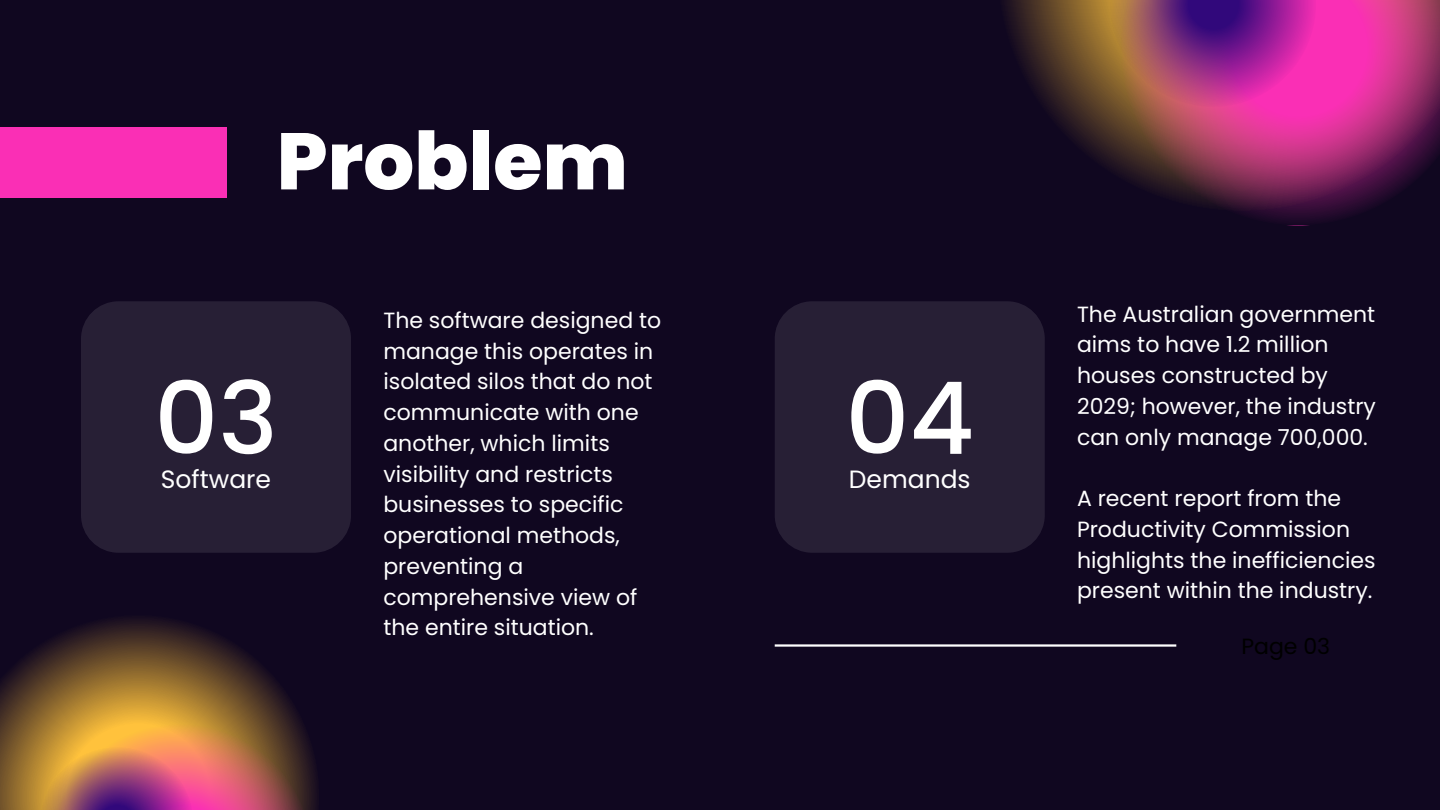
<style>
.page{position:relative;width:1440px;height:810px;background:#100720}
.page>*{position:absolute;margin:0;border:0;box-sizing:border-box;transform-origin:0 0}
.t1{font:500 100px "Poppins";color:#fff}
.t2{font:800 80px "Poppins";color:#fff}
.t3{font:25px "Poppins";color:#fff}
.t4{font:22px/30.8px "Poppins";color:#fff}
.t5{font:22px "Poppins";color:#000}
</style>
<div class="page">
<div style="left:0;top:127px;width:227px;height:70px;background:#fa2fb5"></div>
<div style="left:81px;top:301px;width:270px;height:252px;background:#271f35;border-radius:38px"></div>
<div style="left:775px;top:301px;width:270px;height:252px;background:#271f35;border-radius:38px"></div>
<hr style="left:775px;top:644px;width:401px;height:3px;background:#fff">
<svg style="left:1005px;top:0;width:115px;height:173px"></svg>
<svg style="left:1120px;top:0;width:320px;height:222px;background:#8c2963"></svg>
<svg style="left:1110px;top:0;width:206px;height:107px;background:#a13780"></svg>
<svg style="left:0;top:619px;width:317px;height:191px"></svg>
<img style="left:40px;top:724px;width:272px;height:86px">
<h1 class="t2" style="left:277px;top:105px;width:353px">Problem</h1>
<p class="t4" style="left:383px;top:305px;width:279px">The software designed to manage this operates in isolated silos that do not communicate with one another, which limits visibility and restricts businesses to specific operational methods, preventing a comprehensive view of the entire situation.</p>
<p class="t4" style="left:1077px;top:298px;width:300px">The Australian government aims to have 1.2 million houses constructed by<br>2029; however, the industry can only manage 700,000.</p>
<p class="t1" style="left:154px;top:349px;width:125px">03</p>
<p class="t1" style="left:845px;top:349px;width:130px">04</p>
<h2 class="t3" style="left:161px;top:462px;width:112px">Software</h2>
<p class="t3" style="left:849px;top:462px;width:123px">Demands</p>
<p class="t4" style="left:1077px;top:483px;width:300px">A recent report from the<br>Productivity Commission highlights the inefficiencies present within the industry.</p>
<h2 class="t5" style="left:1241px;top:631px;width:90px">Page 03</h2>
</div>
